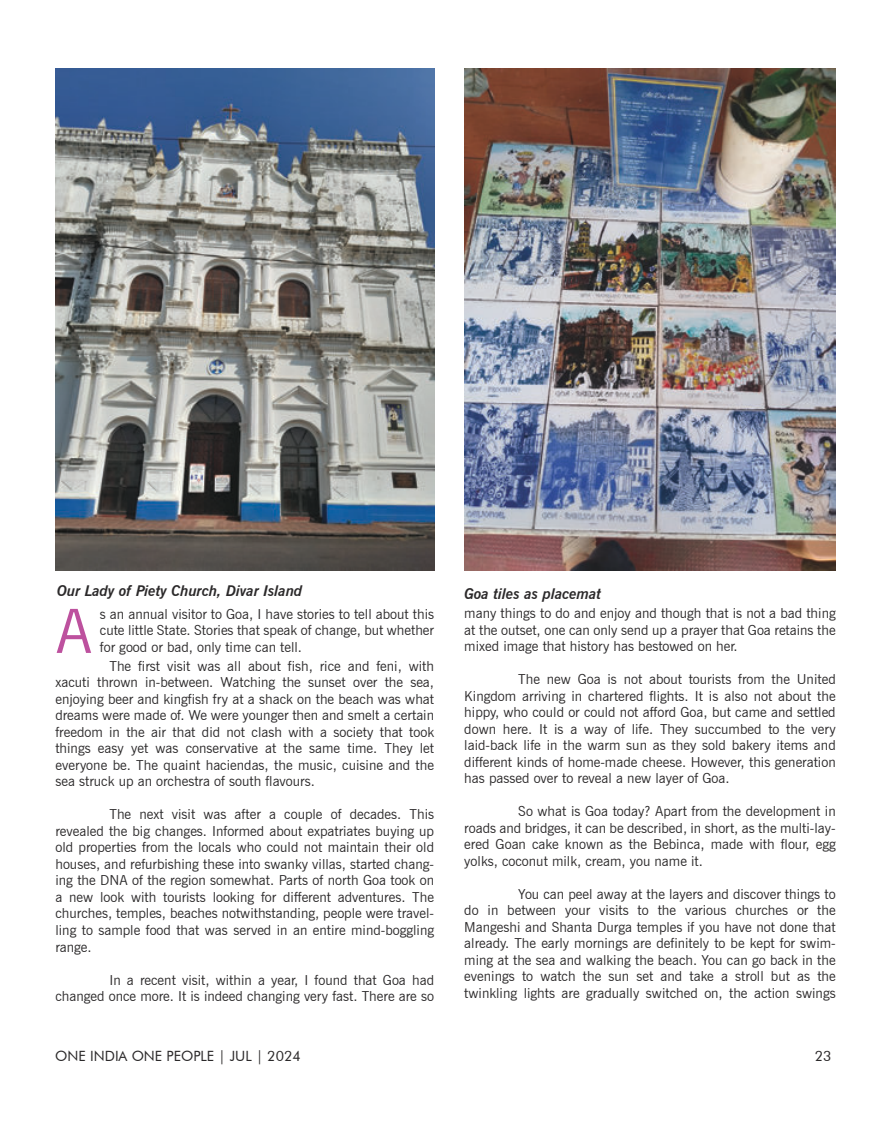
<style>
.page{position:relative;width:893px;height:1122px;background:#fff}
.page>*{position:absolute;margin:0;border:0;box-sizing:border-box;transform-origin:0 0}
.t1{font:60.9px "News Gothic BT";color:#bd519e}
.t2{font:italic 700 14.85px "News Gothic BT";color:#2b292a}
.t3{font:14.1px "Futura BT";color:#2b292a}
.t4{font:13.8px/16.5px "News Gothic BT";color:#2b292a;text-align:justify}
</style>
<div class="page">
<img style="left:55px;top:69px;width:379px;height:501px">
<img style="left:464px;top:68px;width:372px;height:503px">
<p class="t2" style="left:57px;top:585px;width:247px">Our Lady of Piety Church, Divar Island</p>
<p class="t2" style="left:464px;top:588px;width:138px">Goa tiles as placemat</p>
<h1 class="t1" style="left:56px;top:605px;width:38px">A</h1>
<p class="t4" style="left:100px;top:606px;width:336px">s an annual visitor to Goa, I have stories to tell about this cute little State. Stories that speak of change, but whether for good or bad, only time can tell.</p>
<p class="t4" style="left:55px;top:658px;width:380px;text-indent:54px">The first visit was all about fish, rice and feni, with xacuti thrown in-between. Watching the sunset over the sea, enjoying beer and kingfish fry at a shack on the beach was what dreams were made of. We were younger then and smelt a certain freedom in the air that did not clash with a society that took things easy yet was conservative at the same time. They let everyone be. The quaint haciendas, the music, cuisine and the sea struck up an orchestra of south flavours.</p>
<p class="t4" style="left:55px;top:807px;width:380px;text-indent:54px">The next visit was after a couple of decades. This revealed the big changes. Informed about expatriates buying up old properties from the locals who could not maintain their old houses, and refurbishing these into swanky villas, started chang&shy;ing the DNA of the region somewhat. Parts of north Goa took on a new look with tourists looking for different adventures. The churches, temples, beaches notwithstanding, people were travel&shy;ling to sample food that was served in an entire mind-boggling range.</p>
<p class="t4" style="left:55px;top:972px;width:380px;text-align:right">In a recent visit, within a year, I found that Goa had<br>changed once more. It is indeed changing very fast. There are so</p>
<p class="t4" style="left:464px;top:606px;width:373px">many things to do and enjoy and though that is not a bad thing at the outset, one can only send up a prayer that Goa retains the mixed image that history has bestowed on her.</p>
<p class="t4" style="left:464px;top:672px;width:373px;text-indent:54px">The new Goa is not about tourists from the United Kingdom arriving in chartered flights. It is also not about the hippy, who could or could not afford Goa, but came and settled down here. It is a way of life. They succumbed to the very laid-back life in the warm sun as they sold bakery items and different kinds of home-made cheese. However, this generation has passed over to reveal a new layer of Goa.</p>
<p class="t4" style="left:464px;top:804px;width:373px;text-indent:54px">So what is Goa today? Apart from the development in roads and bridges, it can be described, in short, as the multi-lay&shy;ered Goan cake known as the Bebinca, made with flour, egg yolks, coconut milk, cream, you name it.</p>
<p class="t4" style="left:464px;top:886px;width:373px;text-indent:54px">You can peel away at the layers and discover things to do in between your visits to the various churches or the Mangeshi and Shanta Durga temples if you have not done that already. The early mornings are definitely to be kept for swim&shy;ming at the sea and walking the beach. You can go back in the evenings to watch the sun set and take a stroll but as the twinkling lights are gradually switched on, the action swings</p>
<p class="t3" style="left:55px;top:1050px;width:247px">ONE INDIA ONE PEOPLE | JUL | 2024</p>
<p class="t3" style="left:815px;top:1050px;width:18px">23</p>
</div>
